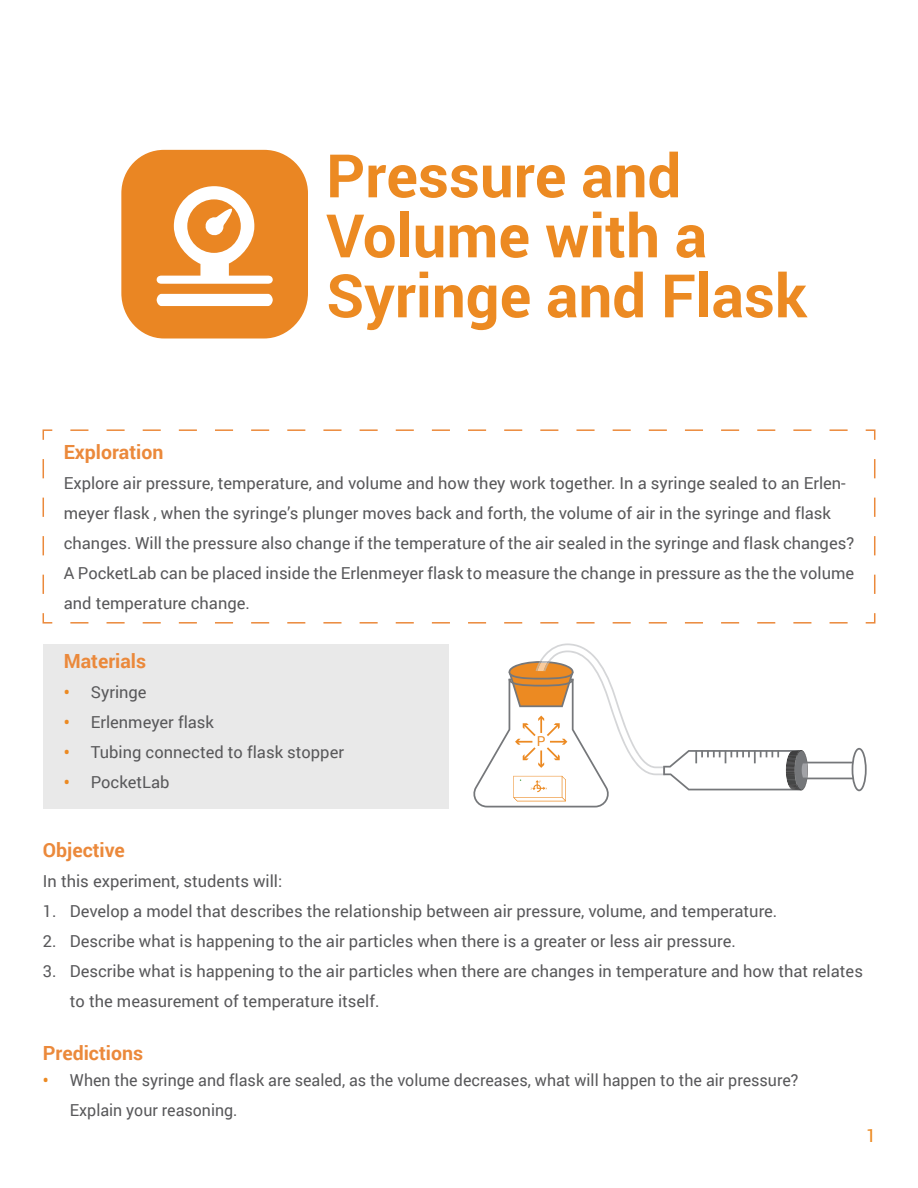
<style>
.page{position:relative;width:918px;height:1188px;background:#fff}
.page>*{position:absolute;margin:0;border:0;box-sizing:border-box;transform-origin:0 0}
.t1{font:700 60px/60px "Roboto";color:#ec8a22}
.t2{font:700 19.5px "Roboto";color:#eb893b}
.t3{font:18px "Roboto";color:#ec8a22}
.t4{font:16.5px/30px "Roboto";color:#58585a}
.t5{font:13.65px "Roboto";color:#ec8a22}
.s1{font-weight:700;color:#ec8a22}
</style>
<div class="page">
<svg style="left:42px;top:429px;width:834px;height:195px"></svg>
<div style="left:43px;top:644px;width:406px;height:165px;background:#e9e9e9"></div>
<div style="left:121px;top:150px;width:187px;height:189px;background:#ea8623;border-radius:44px"></div>
<svg style="left:157px;top:294px;width:116px;height:12px"></svg>
<svg style="left:157px;top:186px;width:116px;height:98px"></svg>
<svg style="left:473px;top:643px;width:394px;height:165px"></svg>
<h1 class="t1" style="left:326px;top:144px;width:482px">Pressure and<br>Volume with a<br>Syringe and Flask</h1>
<p class="t2" style="left:64px;top:438px;width:101px">Exploration</p>
<p class="t4" style="left:64px;top:467px;width:792px">Explore air pressure, temperature, and volume and how they work together. In a syringe sealed to an Erlen&shy;meyer flask , when the syringe’s plunger moves back and forth, the volume of air in the syringe and flask changes. Will the pressure also change if the temperature of the air sealed in the syringe and flask changes?<br>A PocketLab can be placed inside the Erlenmeyer flask to measure the change in pressure as the the volume and temperature change.</p>
<p class="t2" style="left:64px;top:648px;width:84px">Materials</p>
<p class="t4" style="left:64px;top:677px;width:84px"><span class="s1">•</span> Syringe</p>
<p class="t4" style="left:64px;top:707px;width:152px"><span class="s1">•</span> Erlenmeyer flask</p>
<p class="t4" style="left:64px;top:737px;width:282px"><span class="s1">•</span> Tubing connected to flask stopper</p>
<p class="t4" style="left:64px;top:767px;width:107px"><span class="s1">•</span> PocketLab</p>
<p class="t5" style="left:537px;top:732px;width:10px">P</p>
<p class="t2" style="left:43px;top:837px;width:84px">Objective</p>
<p class="t4" style="left:43px;top:866px;width:241px">In this experiment, students will:</p>
<p class="t4" style="left:43px;top:896px;width:736px">1. Develop a model that describes the relationship between air pressure, volume, and temperature.</p>
<p class="t4" style="left:43px;top:926px;width:694px">2. Describe what is happening to the air particles when there is a greater or less air pressure.</p>
<p class="t4" style="left:70px;top:956px;width:795px;text-indent:-27px">3. Describe what is happening to the air particles when there are changes in temperature and how that relates to the measurement of temperature itself.</p>
<p class="t2" style="left:43px;top:1039px;width:102px">Predictions</p>
<p class="t4" style="left:70px;top:1065px;width:730px;text-indent:-27px"><span class="s1">•</span> When the syringe and flask are sealed, as the volume decreases, what will happen to the air pressure?<br>Explain your reasoning.</p>
<p class="t3" style="left:866px;top:1123px;width:12px">1</p>
</div>
